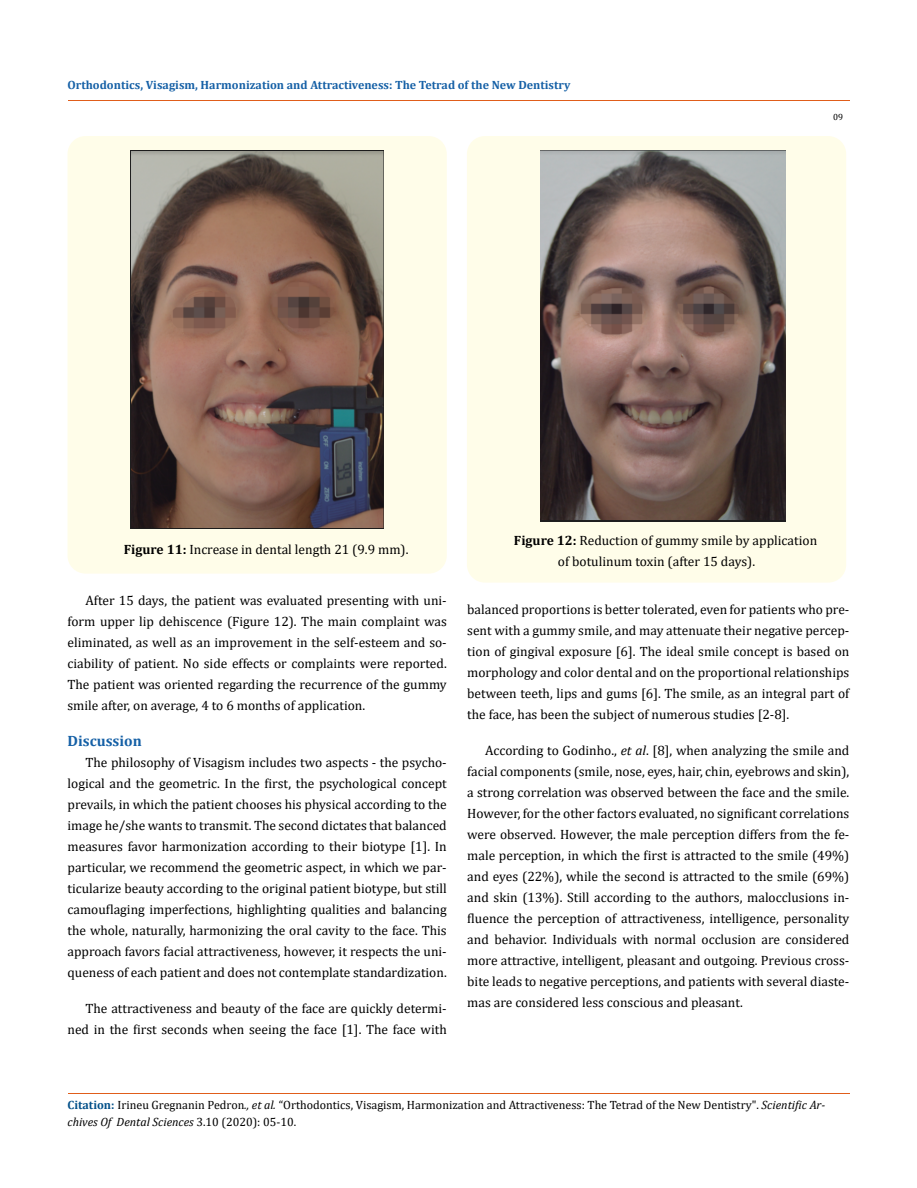
<style>
.page{position:relative;width:917px;height:1188px;background:#fff}
.page>*{position:absolute;margin:0;border:0;box-sizing:border-box;transform-origin:0 0}
.t1{font:700 15px "Cambria";color:#1560a6}
.t2{font:13.5px/21px "Cambria";color:#000;text-align:justify}
.t3{font:12px/16.5px "Cambria";color:#000}
.t4{font:700 12px "Cambria";color:#1560a6}
.t5{font:9px "Cambria";color:#000}
.s1{font-weight:700}
.s2{font-style:italic}
.s3{font-weight:700;color:#035089}
</style>
<div class="page">
<hr style="left:68px;top:101px;width:781px;height:1px;background:#e05d1a">
<div style="left:67px;top:136px;width:380px;height:438px;background:#fffde9;border-radius:18px"></div>
<img style="left:131px;top:151px;width:252px;height:378px">
<div style="left:467px;top:136px;width:379px;height:447px;background:#fffde9;border-radius:18px"></div>
<img style="left:540px;top:151px;width:245px;height:370px">
<hr style="left:68px;top:1093px;width:781px;height:1px;background:#e05d1a">
<p class="t4" style="left:68px;top:76px;width:504px">Orthodontics, Visagism, Harmonization and Attractiveness: The Tetrad of the New Dentistry</p>
<p class="t5" style="left:833px;top:112px;width:11px">09</p>
<p class="t2" style="left:124px;top:538px;width:286px"><span class="s1">Figure 11:</span> Increase in dental length 21 (9.9 mm).</p>
<p class="t2" style="left:67px;top:589px;width:381px;text-indent:18px">After 15 days, the patient was evaluated presenting with uni&shy;form upper lip dehiscence (Figure 12). The main complaint was eliminated, as well as an improvement in the self-esteem and so&shy;ciability of patient. No side effects or complaints were reported.<br>The patient was oriented regarding the recurrence of the gummy smile after, on average, 4 to 6 months of application.</p>
<p class="t1" style="left:67px;top:730px;width:76px">Discussion</p>
<p class="t2" style="left:67px;top:752px;width:381px;text-indent:18px">The philosophy of Visagism includes two aspects - the psycho&shy;logical and the geometric. In the first, the psychological concept prevails, in which the patient chooses his physical according to the image he/she wants to transmit. The second dictates that balanced measures favor harmonization according to their biotype [1]. In particular, we recommend the geometric aspect, in which we par&shy;ticularize beauty according to the original patient biotype, but still camouflaging imperfections, highlighting qualities and balancing the whole, naturally, harmonizing the oral cavity to the face. This approach favors facial attractiveness, however, it respects the uni&shy;queness of each patient and does not contemplate standardization.</p>
<p class="t2" style="left:67px;top:998px;width:381px;text-align:right">The attractiveness and beauty of the face are quickly determi&shy;ned in the first seconds when seeing the face [1]. The face with</p>
<p class="t2" style="left:558px;top:530px;width:261px;text-indent:-44px"><span class="s1">Figure 12:</span> Reduction of gummy smile by application of botulinum toxin (after 15 days).</p>
<p class="t2" style="left:467px;top:599px;width:384px">balanced proportions is better tolerated, even for patients who pre&shy;sent with a gummy smile, and may attenuate their negative percep&shy;tion of gingival exposure [6]. The ideal smile concept is based on morphology and color dental and on the proportional relationships between teeth, lips and gums [6]. The smile, as an integral part of the face, has been the subject of numerous studies [2-8].</p>
<p class="t2" style="left:467px;top:740px;width:384px;text-indent:18px">According to Godinho., <span class="s2">et al</span>. [8], when analyzing the smile and facial components (smile, nose, eyes, hair, chin, eyebrows and skin), a strong correlation was observed between the face and the smile.<br>However, for the other factors evaluated, no significant correlations were observed. However, the male perception differs from the fe&shy;male perception, in which the first is attracted to the smile (49%) and eyes (22%), while the second is attracted to the smile (69%) and skin (13%). Still according to the authors, malocclusions in&shy;fluence the perception of attractiveness, intelligence, personality and behavior. Individuals with normal occlusion are considered more attractive, intelligent, pleasant and outgoing. Previous cross&shy;bite leads to negative perceptions, and patients with several diaste&shy;mas are considered less conscious and pleasant.</p>
<p class="t3" style="left:68px;top:1097px;width:759px"><span class="s3">Citation:</span> Irineu Gregnanin Pedron<span class="s2">., et al.</span> “Orthodontics, Visagism, Harmonization and Attractiveness: The Tetrad of the New Dentistry". <span class="s2">Scientific Ar&shy;chives Of Dental Sciences</span> 3.10 (2020): 05-10.</p>
</div>
